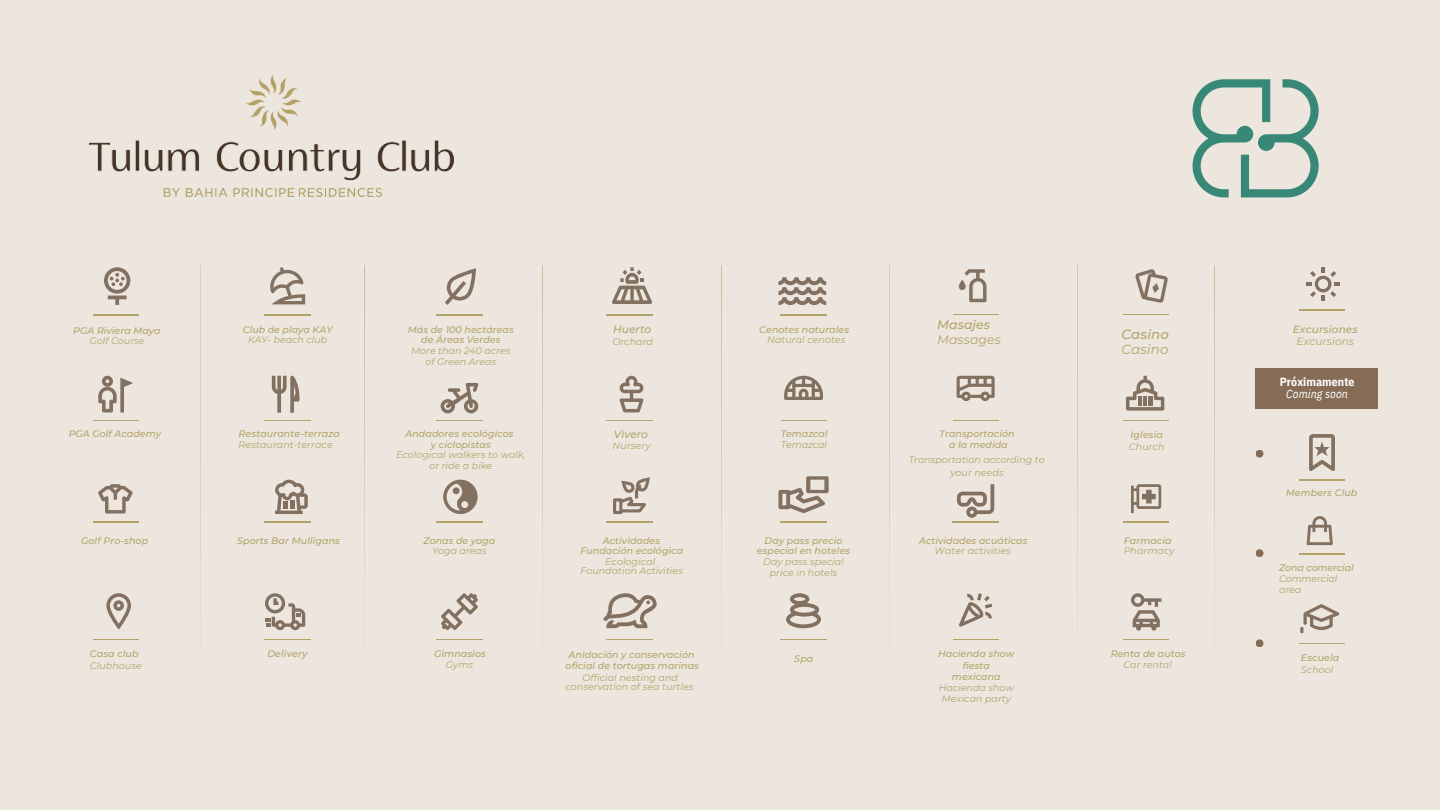
<style>
.page{position:relative;width:1440px;height:810px;background:#ece6de}
.page>*{position:absolute;margin:0;border:0;box-sizing:border-box;transform-origin:0 0}
.t1{font:italic 500 13.3px/15px "Montserrat";letter-spacing:.015em;color:#b3a368}
.t2{font:italic 12.4px/15px "Montserrat";letter-spacing:.01em;color:#b3a368}
.t3{font:700 11.8px/11.5px "IBM Plex Sans Cond";letter-spacing:.005em;color:#fff;text-align:center}
.t4{font:italic 500 10.6px "Montserrat";letter-spacing:.005em;color:#b3a368}
.t5{font:italic 500 10.4px/12px "Montserrat";letter-spacing:.01em;color:#b3a368;text-align:center}
.t6{font:italic 500 9.5px/11.2px "Montserrat";letter-spacing:.01em;color:#b3a368}
.t7{font:italic 9.5px/11.2px "Montserrat";letter-spacing:-.01em;color:#b3a368}
.t8{font:italic 9.5px/11.2px "Montserrat";letter-spacing:.01em;color:#b3a368}
.t9{font:italic 500 9.4px/10.6px "Montserrat";letter-spacing:.01em;color:#b3a368;text-align:center}
.t10{font:italic 9.4px/10.6px "Montserrat";letter-spacing:.005em;color:#b3a368;text-align:center}
.s1{font-weight:400}
.s2{font-weight:500}
.s3{font-weight:400;font-style:italic}
</style>
<div class="page">
<svg style="left:98px;top:484px;width:35px;height:30px"></svg>
<hr style="left:93px;top:522px;width:45px;height:1px;background:#b3a368">
<hr style="left:93px;top:639px;width:45px;height:1px;background:#b3a368">
<svg style="left:106px;top:593px;width:25px;height:37px"></svg>
<svg style="left:98px;top:376px;width:35px;height:37px"></svg>
<hr style="left:93px;top:420px;width:45px;height:1px;background:#b3a368">
<hr style="left:93px;top:315px;width:45px;height:1px;background:#b3a368">
<svg style="left:104px;top:267px;width:26px;height:38px"></svg>
<svg style="left:270px;top:267px;width:35px;height:37px"></svg>
<hr style="left:265px;top:315px;width:45px;height:1px;background:#b3a368">
<svg style="left:272px;top:376px;width:28px;height:37px"></svg>
<hr style="left:265px;top:420px;width:45px;height:1px;background:#b3a368">
<hr style="left:265px;top:522px;width:45px;height:1px;background:#b3a368">
<svg style="left:275px;top:480px;width:33px;height:34px"></svg>
<svg style="left:265px;top:593px;width:40px;height:37px"></svg>
<hr style="left:265px;top:639px;width:45px;height:1px;background:#b3a368">
<svg style="left:364px;top:265px;width:1px;height:369px"></svg>
<svg style="left:441px;top:383px;width:37px;height:30px"></svg>
<hr style="left:437px;top:420px;width:45px;height:1px;background:#b3a368">
<svg style="left:441px;top:593px;width:37px;height:37px"></svg>
<hr style="left:437px;top:639px;width:45px;height:1px;background:#b3a368">
<svg style="left:445px;top:268px;width:31px;height:37px"></svg>
<hr style="left:437px;top:315px;width:45px;height:1px;background:#b3a368">
<hr style="left:437px;top:522px;width:45px;height:1px;background:#b3a368">
<svg style="left:443px;top:480px;width:35px;height:34px"></svg>
<div style="left:453px;top:487px;width:7px;height:7px;background:#827060;border-radius:50%"></div>
<svg style="left:542px;top:265px;width:1px;height:369px"></svg>
<svg style="left:620px;top:376px;width:23px;height:36px"></svg>
<hr style="left:607px;top:420px;width:45px;height:1px;background:#b3a368">
<svg style="left:613px;top:477px;width:37px;height:37px"></svg>
<hr style="left:607px;top:522px;width:45px;height:1px;background:#b3a368">
<svg style="left:612px;top:267px;width:40px;height:37px"></svg>
<hr style="left:607px;top:315px;width:45px;height:1px;background:#b3a368">
<hr style="left:607px;top:639px;width:45px;height:1px;background:#b3a368">
<svg style="left:603px;top:593px;width:54px;height:35px"></svg>
<svg style="left:721px;top:265px;width:1px;height:369px"></svg>
<hr style="left:781px;top:315px;width:45px;height:1px;background:#b3a368">
<svg style="left:778px;top:277px;width:48px;height:28px"></svg>
<hr style="left:781px;top:420px;width:45px;height:1px;background:#b3a368">
<svg style="left:784px;top:376px;width:39px;height:24px"></svg>
<svg style="left:786px;top:593px;width:35px;height:35px"></svg>
<hr style="left:781px;top:639px;width:45px;height:1px;background:#b3a368">
<svg style="left:778px;top:476px;width:51px;height:37px"></svg>
<hr style="left:781px;top:522px;width:45px;height:1px;background:#b3a368">
<hr style="left:953px;top:315px;width:45px;height:1px;background:#b3a368">
<hr style="left:953px;top:420px;width:45px;height:1px;background:#b3a368">
<hr style="left:953px;top:639px;width:45px;height:1px;background:#b3a368">
<svg style="left:957px;top:376px;width:38px;height:25px"></svg>
<div style="left:959px;top:280px;width:7px;height:10px;background:#827060;border-radius:3px"></div>
<svg style="left:964px;top:269px;width:23px;height:33px"></svg>
<svg style="left:957px;top:484px;width:37px;height:34px"></svg>
<hr style="left:953px;top:522px;width:45px;height:1px;background:#b3a368">
<svg style="left:959px;top:593px;width:33px;height:34px"></svg>
<hr style="left:1124px;top:315px;width:45px;height:1px;background:#b3a368">
<svg style="left:1131px;top:593px;width:31px;height:38px"></svg>
<hr style="left:1124px;top:639px;width:45px;height:1px;background:#b3a368">
<svg style="left:1131px;top:484px;width:30px;height:29px"></svg>
<hr style="left:1124px;top:522px;width:45px;height:1px;background:#b3a368">
<svg style="left:1126px;top:376px;width:38px;height:35px"></svg>
<hr style="left:1124px;top:420px;width:45px;height:1px;background:#b3a368">
<svg style="left:1135px;top:269px;width:33px;height:34px"></svg>
<svg style="left:1214px;top:265px;width:1px;height:369px"></svg>
<div style="left:1256px;top:450px;width:7px;height:8px;background:#866c55;border-radius:50%"></div>
<div style="left:1256px;top:549px;width:7px;height:8px;background:#866c55;border-radius:50%"></div>
<div style="left:1256px;top:639px;width:7px;height:8px;background:#866c55;border-radius:50%"></div>
<div style="left:1256px;top:368px;width:122px;height:41px;background:#866c55"></div>
<svg style="left:1300px;top:604px;width:39px;height:29px"></svg>
<hr style="left:1299px;top:643px;width:46px;height:1px;background:#b3a368">
<svg style="left:1307px;top:516px;width:26px;height:29px"></svg>
<hr style="left:1299px;top:554px;width:46px;height:1px;background:#b3a368">
<hr style="left:1299px;top:480px;width:46px;height:1px;background:#b3a368">
<svg style="left:1309px;top:434px;width:26px;height:37px"></svg>
<hr style="left:1299px;top:310px;width:46px;height:1px;background:#b3a368">
<svg style="left:1306px;top:267px;width:34px;height:34px"></svg>
<img style="left:90px;top:75px;width:364px;height:121px">
<svg style="left:1193px;top:79px;width:126px;height:118px"></svg>
<p class="t9" style="left:73px;top:325px;width:89px">PGA Riviera Maya<br><span class="s1">Golf Course</span></p>
<p class="t9" style="left:243px;top:324px;width:91px">Club de playa KAY<br><span class="s1">KAY- beach club</span></p>
<p class="t9" style="left:408px;top:324px;width:108px">Más de 100 hectáreas de Áreas Verdes</p>
<p class="t10" style="left:411px;top:345px;width:101px">More than 240 acres of Green Areas</p>
<p class="t4" style="left:613px;top:323px;width:40px">Huerto</p>
<p class="t10" style="left:612px;top:336px;width:42px">Orchard</p>
<p class="t9" style="left:759px;top:324px;width:91px">Cenotes naturales<br><span class="s1">Natural cenotes</span></p>
<p class="t2" style="left:937px;top:317px;width:65px"><span class="s2">Masajes<br></span>Massages</p>
<p class="t1" style="left:1121px;top:327px;width:49px">Casino<br><span class="s1">Casino</span></p>
<p class="t5" style="left:1293px;top:323px;width:66px">Excursiones<br><span class="s1">Excursions</span></p>
<p class="t3" style="left:1280px;top:376px;width:76px">Próximamente<br><span class="s3">Coming soon</span></p>
<p class="t9" style="left:69px;top:428px;width:94px">PGA Golf Academy</p>
<p class="t6" style="left:239px;top:428px;width:103px">Restaurante-terraza<br><span class="s1">Restaurant-terrace</span></p>
<p class="t9" style="left:405px;top:428px;width:110px">Andadores ecológicos</p>
<p class="t9" style="left:431px;top:439px;width:61px">y ciclopistas</p>
<p class="t10" style="left:396px;top:450px;width:131px">Ecological walkers to walk, or ride a bike</p>
<p class="t4" style="left:614px;top:427px;width:36px">Vivero</p>
<p class="t10" style="left:613px;top:440px;width:39px">Nursery</p>
<p class="t9" style="left:781px;top:428px;width:48px;text-align:left">Temazcal<br><span class="s1">Temazcal</span></p>
<p class="t9" style="left:939px;top:428px;width:77px">Transportación</p>
<p class="t9" style="left:949px;top:439px;width:60px">a la medida</p>
<p class="t10" style="left:909px;top:455px;width:137px">Transportation according to</p>
<p class="t10" style="left:950px;top:467px;width:55px">your needs</p>
<p class="t6" style="left:1129px;top:429px;width:37px">Iglesia<br><span class="s1">Church</span></p>
<p class="t9" style="left:1286px;top:487px;width:73px">Members Club</p>
<p class="t9" style="left:81px;top:535px;width:69px">Golf Pro-shop</p>
<p class="t9" style="left:237px;top:535px;width:104px">Sports Bar Mulligans</p>
<p class="t9" style="left:424px;top:535px;width:73px">Zonas de yoga<br><span class="s1">Yoga areas</span></p>
<p class="t9" style="left:580px;top:535px;width:104px">Actividades<br>Fundación ecológica<br><span class="s1">Ecological</span></p>
<p class="t10" style="left:580px;top:565px;width:104px">Foundation Activities</p>
<p class="t9" style="left:757px;top:535px;width:95px">Day pass precio especial en hoteles<br><span class="s1">Day pass special price in hotels</span></p>
<p class="t9" style="left:919px;top:535px;width:110px">Actividades acuáticas<br><span class="s1">Water activities</span></p>
<p class="t9" style="left:1124px;top:535px;width:52px;text-align:left">Farmacia<br><span class="s1">Pharmacy</span></p>
<p class="t7" style="left:1279px;top:562px;width:76px"><span class="s2">Zona comercial<br></span>Commercial area</p>
<p class="t8" style="left:90px;top:648px;width:53px"><span class="s2">Casa club<br></span>Clubhouse</p>
<p class="t9" style="left:267px;top:648px;width:41px">Delivery</p>
<p class="t9" style="left:434px;top:648px;width:53px">Gimnasios<br><span class="s1">Gyms</span></p>
<p class="t9" style="left:566px;top:649px;width:135px;line-height:11.5px">Anidación y conservación oficial de tortugas marinas<br><span class="s1">Official nesting and</span></p>
<p class="t10" style="left:566px;top:681px;width:129px">conservation of sea turtles</p>
<p class="t9" style="left:794px;top:654px;width:21px">Spa</p>
<p class="t6" style="left:938px;top:648px;width:78px;text-align:center">Hacienda show fiesta mexicana<br><span class="s1">Hacienda show<br>Mexican party</span></p>
<p class="t9" style="left:1111px;top:648px;width:76px">Renta de autos<br><span class="s1">Car rental</span></p>
<p class="t6" style="left:1301px;top:652px;width:40px">Escuela<br><span class="s1">School</span></p>
</div>
